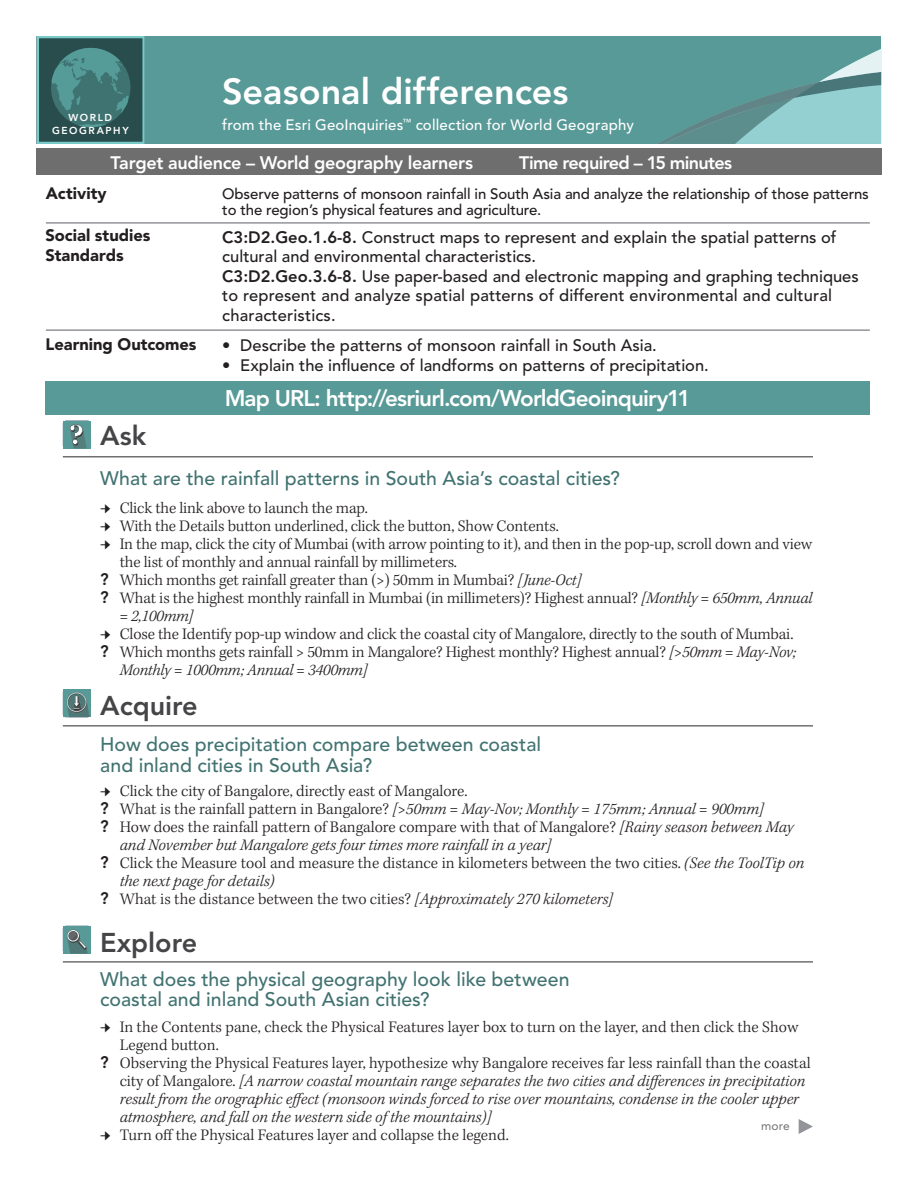
<style>
.page{position:relative;width:918px;height:1188px;background:#fff}
.page>*{position:absolute;margin:0;border:0;box-sizing:border-box;transform-origin:0 0}
.Header_white{font:800 36px "Avenir LT Std";color:#fff}
.Content_Head{font:800 27px "Avenir LT Std";color:#454548}
.Avenir_pp{font:800 22.5px "Avenir LT Std";letter-spacing:-.04em;color:#fff}
.Content_Subhead_Worl{font:500 19.5px/21px "Avenir LT Std";letter-spacing:.005em;color:#417371}
.Content_Head-2{font:800 18px "Avenir LT Std";letter-spacing:-.015em;color:#fff}
.Avenir_pp-2{font:800 18px "Avenir LT Std";letter-spacing:-.035em;color:#fff}
.t1{font:300 16.5px/18px "Kepler Std";letter-spacing:-.01em;color:#231f20}
.t2{font:italic 300 16.5px/18px "Kepler Std";color:#231f20}
.Avenir_pp-3{font:500 16.5px/19.5px "Avenir LT Std";color:#231f20}
.Avenir_pp-4{font:900 16.5px/19.5px "Avenir LT Std";color:#231f20}
.Avenir_pp-5{font:500 15px/16.5px "Avenir LT Std";letter-spacing:-.01em;color:#231f20}
.Subhead_GeoInq{font:500 15px "Avenir LT Std";letter-spacing:.01em;color:#fff}
.Section_Font_Bullets{font:12px "Avenir LT Std";color:#6d6f70}
.t3{font:800 10.05px/12px "Avenir LT Std";letter-spacing:.16em;color:#fff;text-align:center}
.t4{font:800 10.05px/12px "Avenir LT Std";letter-spacing:.2em;color:#fff;text-align:center}
.s1{font-weight:800}
.s2{font-family:"Avenir LT Std";font-weight:800}
.s3{font-style:italic}
.s4{font-family:"Avenir LT Std";font-weight:800;font-style:normal}
.s5{font-style:normal}
</style>
<div class="page">
<div style="left:36px;top:148px;width:845px;height:28px;background:#6e6e6e"></div>
<div style="left:37px;top:36px;width:844px;height:108px;background:#579a97"></div>
<div style="left:46px;top:381px;width:824px;height:33px;background:#579a97"></div>
<svg style="left:657px;top:49px;width:224px;height:95px"></svg>
<hr style="left:46px;top:222px;width:824px;height:2px;background:#929497">
<hr style="left:46px;top:329px;width:824px;height:2px;background:#929497">
<hr style="left:63px;top:725px;width:750px;height:2px;background:#6d6f70">
<hr style="left:63px;top:961px;width:750px;height:2px;background:#6d6f70">
<hr style="left:63px;top:456px;width:750px;height:1px;background:#6d6f70">
<svg style="left:799px;top:1119px;width:14px;height:15px"></svg>
<div style="left:63px;top:421px;width:28px;height:27px;background:#579a97"></div>
<svg style="left:70px;top:424px;width:17px;height:24px"></svg>
<div style="left:63px;top:689px;width:28px;height:28px;background:#579a97"></div>
<svg style="left:67px;top:692px;width:23px;height:25px"></svg>
<div style="left:63px;top:926px;width:28px;height:28px;background:#579a97"></div>
<svg style="left:67px;top:930px;width:21px;height:24px"></svg>
<svg style="left:37px;top:36px;width:108px;height:108px"></svg>
<p class="Header_white" style="left:222px;top:70px;width:348px">Seasonal differences</p>
<p class="t4" style="left:63px;top:111px;width:56px">U.S.<br>HISTORY</p>
<p class="t3" style="left:52px;top:112px;width:78px">WORLD<br>GEOGRAPHY</p>
<p class="Subhead_GeoInq" style="left:222px;top:116px;width:413px">from the Esri GeoInquiries<sup>™</sup> collection for World Geography</p>
<p class="t3" style="left:47px;top:117px;width:88px">GOVERNMENT</p>
<p class="Content_Head-2" style="left:111px;top:152px;width:364px">Target audience – World geography learners</p>
<p class="Avenir_pp-2" style="left:519px;top:152px;width:214px">Time required – 15 minutes</p>
<p class="Avenir_pp-4" style="left:46px;top:183px;width:62px">Activity</p>
<p class="Avenir_pp-4" style="left:46px;top:226px;width:106px">Social studies<br>Standards</p>
<p class="Avenir_pp-4" style="left:46px;top:334px;width:152px">Learning Outcomes</p>
<p class="Content_Head" style="left:100px;top:420px;width:47px">Ask</p>
<p class="Avenir_pp-5" style="left:222px;top:186px;width:648px">Observe patterns of monsoon rainfall in South Asia and analyze the relationship of those patterns to the region’s physical features and agriculture.</p>
<p class="Avenir_pp-3" style="left:222px;top:228px;width:616px"><span class="s1">C3:D2.Geo.1.6-8.</span> Construct maps to represent and explain the spatial patterns of cultural and environmental characteristics.</p>
<p class="Avenir_pp-3" style="left:222px;top:267px;width:638px"><span class="s1">C3:D2.Geo.3.6-8.</span> Use paper-based and electronic mapping and graphing techniques to represent and analyze spatial patterns of different environmental and cultural characteristics.</p>
<p class="Avenir_pp-3" style="left:222px;top:336px;width:436px">• Describe the patterns of monsoon rainfall in South Asia.</p>
<p class="Avenir_pp-3" style="left:222px;top:356px;width:488px">• Explain the influence of landforms on patterns of precipitation.</p>
<p class="Avenir_pp" style="left:225px;top:385px;width:468px">Map URL: http://esriurl.com/WorldGeoinquiry11</p>
<p class="Content_Subhead_Worl" style="left:100px;top:468px;width:521px">What are the rainfall patterns in South Asia’s coastal cities?</p>
<p class="t1" style="left:120px;top:500px;width:250px">Click the link above to launch the map.</p>
<p class="t1" style="left:120px;top:518px;width:441px">With the Details button underlined, click the button, Show Contents.</p>
<p class="t1" style="left:120px;top:536px;width:694px">In the map, click the city of Mumbai (with arrow pointing to it), and then in the pop-up, scroll down and view the list of monthly and annual rainfall by millimeters.</p>
<p class="t1" style="left:100px;top:572px;width:483px"><span class="s2">?</span> Which months get rainfall greater than (&gt;) 50mm in Mumbai? <span class="s3">[June-Oct]</span></p>
<p class="t1" style="left:120px;top:590px;width:694px;text-indent:-20px"><span class="s2">?</span> What is the highest monthly rainfall in Mumbai (in millimeters)? Highest annual? <span class="s3">[Monthly = 650mm, Annual = 2,100mm]</span></p>
<p class="t1" style="left:120px;top:626px;width:675px">Close the Identify pop-up window and click the coastal city of Mangalore, directly to the south of Mumbai.</p>
<p class="t1" style="left:120px;top:644px;width:678px;text-indent:-20px"><span class="s2">?</span> Which months gets rainfall &gt; 50mm in Mangalore? Highest monthly? Highest annual? <span class="s3">[&gt;50mm = May-Nov;<br>Monthly = 1000mm; Annual = 3400mm]</span></p>
<p class="Content_Head" style="left:100px;top:689px;width:99px">Acquire</p>
<p class="Content_Subhead_Worl" style="left:100px;top:735px;width:443px">How does precipitation compare between coastal and inland cities in South Asia?</p>
<p class="t1" style="left:120px;top:782px;width:349px">Click the city of Bangalore, directly east of Mangalore.</p>
<p class="t2" style="left:100px;top:800px;width:665px"><span class="s4">?</span> <span class="s5">What is the rainfall pattern in Bangalore?</span> [&gt;50mm = May-Nov; Monthly = 175mm; Annual = 900mm]</p>
<p class="t2" style="left:120px;top:818px;width:676px;text-indent:-20px"><span class="s4">?</span> <span class="s5">How does the rainfall pattern of Bangalore compare with that of Mangalore?</span> [Rainy season between May and November but Mangalore gets four times more rainfall in a year]</p>
<p class="t1" style="left:120px;top:854px;width:686px;text-indent:-20px"><span class="s2">?</span> Click the Measure tool and measure the distance in kilometers between the two cities. <span class="s3">(See the ToolTip on the next page for details)</span></p>
<p class="t1" style="left:100px;top:890px;width:514px"><span class="s2">?</span> What is the distance between the two cities? <span class="s3">[Approximately 270 kilometers]</span></p>
<p class="Content_Head" style="left:100px;top:926px;width:99px">Explore</p>
<p class="Content_Subhead_Worl" style="left:100px;top:970px;width:471px;line-height:19.5px">What does the physical geography look like between coastal and inland South Asian cities?</p>
<p class="t1" style="left:120px;top:1018px;width:680px">In the Contents pane, check the Physical Features layer box to turn on the layer, and then click the Show<br>Legend button.</p>
<p class="t2" style="left:120px;top:1054px;width:692px;text-indent:-20px"><span class="s4">?</span> <span class="s5">Observing the Physical Features layer, hypothesize why Bangalore receives far less rainfall than the coastal city of Mangalore.</span> [A narrow coastal mountain range separates the two cities and differences in precipitation result from the orographic effect (monsoon winds forced to rise over mountains, condense in the cooler upper atmosphere, and fall on the western side of the mountains)]</p>
<p class="t1" style="left:120px;top:1126px;width:391px">Turn off the Physical Features layer and collapse the legend.</p>
<p class="Section_Font_Bullets" style="left:761px;top:1118px;width:30px">more</p>
</div>
